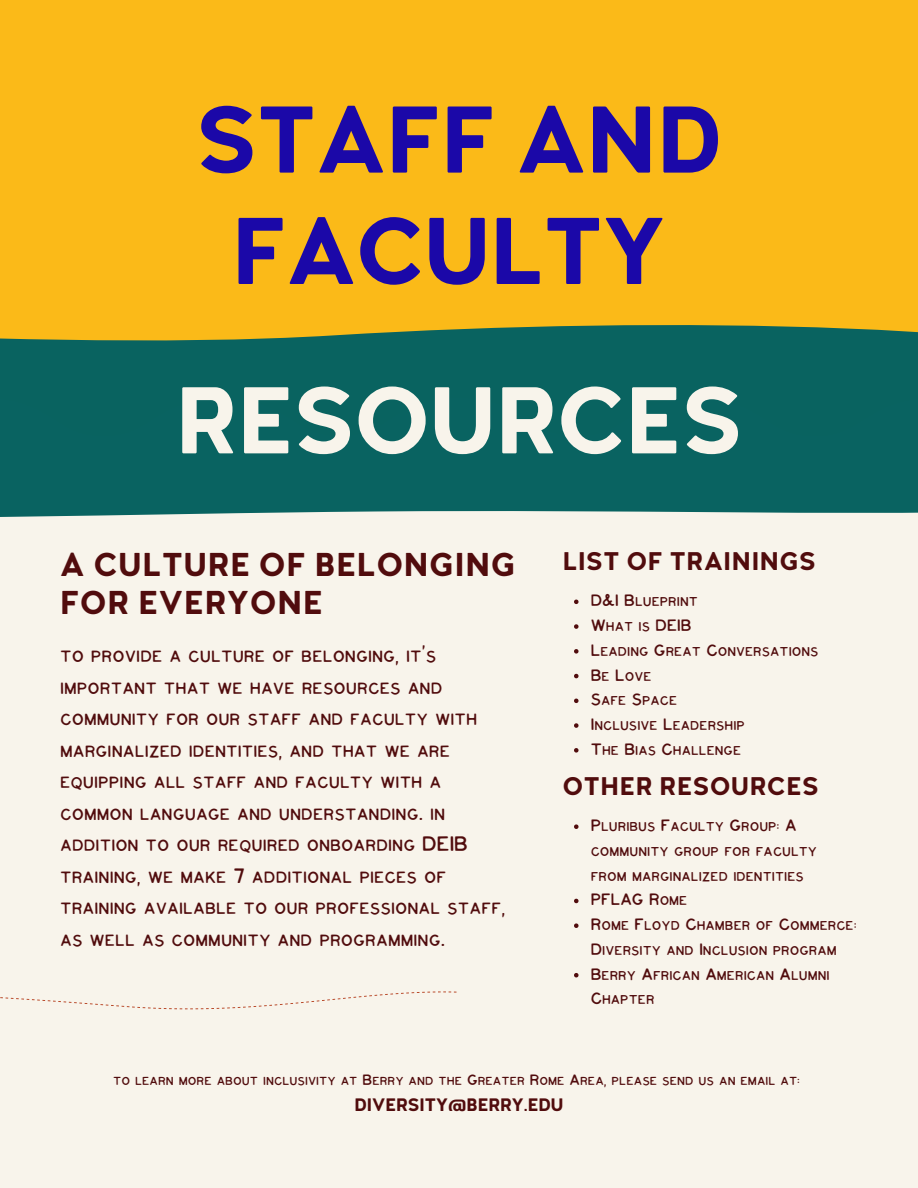
<style>
.page{position:relative;width:918px;height:1188px;background:#fbba18}
.page>*{position:absolute;margin:0;border:0;box-sizing:border-box;transform-origin:0 0}
.t1{font:700 94.5px/111.3px "Woodford Bourne PRO";color:#1b08a8;text-align:center}
.t2{font:700 94.5px "Woodford Bourne PRO";color:#f8f4eb}
.t3{font:700 33px/38.2px "Woodford Bourne PRO";letter-spacing:.03em;color:#510c0d}
.t4{font:700 25.5px "Woodford Bourne PRO";letter-spacing:.03em;color:#510c0d}
.t5{font:21px/31.5px "Tate";color:#510c0d}
.t6{font:700 18px "Woodford Bourne PRO";color:#510c0d}
.t7{font:16.5px/24.8px "Tate";color:#510c0d}
.t8{font:15px "Tate";color:#510c0d}
</style>
<div class="page">
<div style="left:0;top:518px;width:918px;height:670px;background:#f8f4eb"></div>
<div style="left:0;top:325px;width:918px;height:193px;background:#096361"></div>
<div style="left:0;top:991px;width:457px;height:18px;background:#f8f4eb"></div>
<svg style="left:574px;top:600px;width:5px;height:4px"></svg>
<svg style="left:574px;top:624px;width:5px;height:5px"></svg>
<svg style="left:574px;top:649px;width:5px;height:5px"></svg>
<svg style="left:574px;top:674px;width:5px;height:4px"></svg>
<svg style="left:574px;top:699px;width:5px;height:4px"></svg>
<svg style="left:574px;top:723px;width:5px;height:5px"></svg>
<svg style="left:574px;top:748px;width:5px;height:5px"></svg>
<svg style="left:574px;top:824px;width:5px;height:5px"></svg>
<svg style="left:574px;top:899px;width:5px;height:4px"></svg>
<svg style="left:574px;top:923px;width:5px;height:5px"></svg>
<svg style="left:574px;top:973px;width:5px;height:4px"></svg>
<h1 class="t1" style="left:196px;top:92px;width:528px">STAFF AND<br>FACULTY</h1>
<h1 class="t2" style="left:175px;top:381px;width:569px">RESOURCES</h1>
<h2 class="t3" style="left:60px;top:548px;width:457px">A CULTURE OF BELONGING<br>FOR EVERYONE</h2>
<p class="t4" style="left:563px;top:551px;width:255px">LIST OF TRAININGS</p>
<p class="t7" style="left:591px;top:589px;width:229px">D&amp;I Blueprint<br>What is DEIB<br>Leading Great Conversations<br>Be Love<br>Safe Space<br>Inclusive Leadership<br>The Bias Challenge</p>
<p class="t5" style="left:60px;top:640px;width:447px">to provide a culture of belonging, it's important that we have resources and community for our staff and faculty with marginalized identities, and that we are equipping all staff and faculty with a common language and understanding. in addition to our required onboarding DEIB training, we make 7 additional pieces of training available to our professional staff, as well as community and programming.</p>
<p class="t4" style="left:563px;top:776px;width:258px">OTHER RESOURCES</p>
<p class="t7" style="left:591px;top:814px;width:267px">Pluribus Faculty Group: A community group for faculty from marginalized identities<br>PFLAG Rome<br>Rome Floyd Chamber of Commerce:<br>Diversity and Inclusion program<br>Berry African American Alumni<br>Chapter</p>
<p class="t8" style="left:113px;top:1073px;width:689px">to learn more about inclusivity at Berry and the Greater Rome Area, please send us an email at:</p>
<p class="t6" style="left:354px;top:1098px;width:210px">DIVERSITY@BERRY.EDU</p>
</div>
